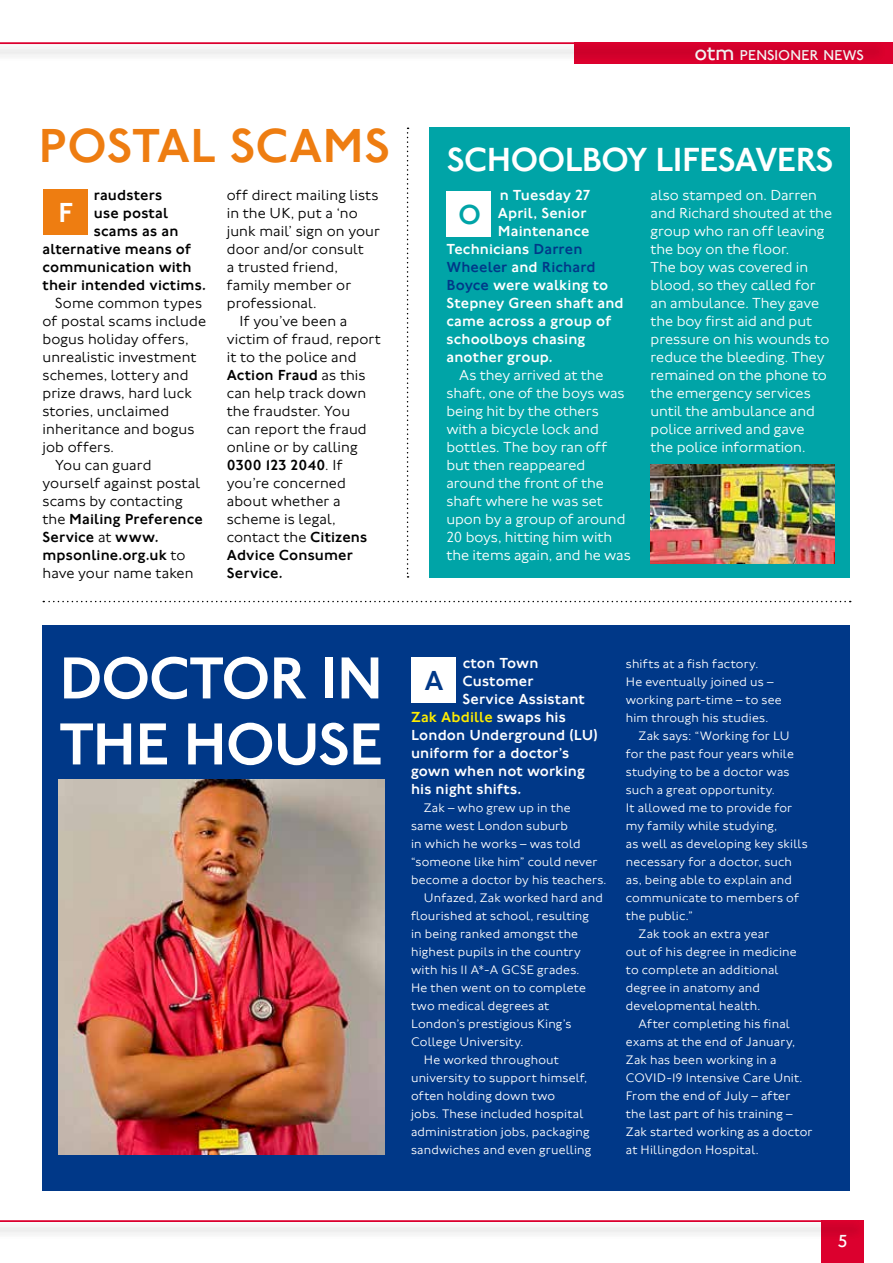
<style>
.page{position:relative;width:893px;height:1263px;background:#fff}
.page>*{position:absolute;margin:0;border:0;box-sizing:border-box;transform-origin:0 0}
.Headline_24pt{font:500 61.5px/66px "Johnston 100";letter-spacing:-.035em;color:#fff}
.Headline_24pt-2{font:500 49.2px "Johnston 100";letter-spacing:-.005em;color:#ee7d11}
.Headline_24pt-3{font:500 34.5px "Johnston 100";letter-spacing:-.035em;color:#fff}
.t1{font:500 28.35px "Johnston 100";color:#00a4a7}
.t2{font:500 28.35px "Johnston 100";color:#fff}
.t3{font:500 28.35px "Johnston 100";color:#003888}
.t4{font:18px "Johnston 100";color:#fff}
.BODY{font:300 15px/18px "Johnston 100";letter-spacing:.005em;color:#000}
.BODY___white{font:300 15px/18px "Johnston 100";letter-spacing:-.005em;color:#fff}
.opening_para___white{font:500 15px "Johnston 100";letter-spacing:.01em;color:#fff}
.opening_para{font:500 15px "Johnston 100";letter-spacing:.01em;color:#000}
.opening_para___white-2{font:500 15px "Johnston 100";letter-spacing:.01em;color:#ffed00}
.opening_para___white-3{font:500 15px "Johnston 100";letter-spacing:.01em;color:#003888}
.t5{font:14.7px "Johnston 100";letter-spacing:-.02em;color:#fff}
.BODY___white-2{font:300 12.75px/18px "Johnston 100";letter-spacing:.015em;color:#fff}
.s1{font-weight:500}
.s2{font-size:21px}
.s3{color:#003888}
.s4{color:#fff}
</style>
<div class="page">
<div style="left:821px;top:1220px;width:43px;height:43px;background:#dc002e"></div>
<div style="left:574px;top:43px;width:319px;height:21px;background:#dc002e"></div>
<div style="left:0;top:1220px;width:867px;height:19px;background:#f5f5f5"></div>
<hr style="left:0;top:1220px;width:850px;height:2px;background:#dc002e">
<div style="left:0;top:42px;width:888px;height:19px;background:#000;opacity:.25"></div>
<hr style="left:0;top:43px;width:872px;height:1px;background:#dc002e">
<div style="left:43px;top:625px;width:807px;height:566px;background:#003888"></div>
<div style="left:429px;top:128px;width:421px;height:450px;background:#00a4a7"></div>
<div style="left:446px;top:191px;width:45px;height:45px;background:#fff"></div>
<div style="left:43px;top:189px;width:44px;height:45px;background:#ee7d11"></div>
<svg style="left:407px;top:128px;width:2px;height:450px"></svg>
<svg style="left:43px;top:601px;width:808px;height:1px"></svg>
<img style="left:651px;top:464px;width:184px;height:100px">
<img style="left:59px;top:779px;width:326px;height:375px">
<div style="left:411px;top:657px;width:45px;height:45px;background:#fff"></div>
<p class="Headline_24pt-2" style="left:38px;top:118px;width:353px">POSTAL SCAMS</p>
<p class="opening_para" style="left:94px;top:186px;width:70px">raudsters</p>
<p class="opening_para" style="left:94px;top:204px;width:76px">use postal</p>
<p class="opening_para" style="left:94px;top:222px;width:86px">scams as an</p>
<p class="opening_para" style="left:43px;top:240px;width:150px">alternative means of</p>
<p class="opening_para" style="left:43px;top:258px;width:151px">communication with</p>
<p class="opening_para" style="left:43px;top:276px;width:165px">their intended victims.</p>
<p class="BODY" style="left:43px;top:294px;width:165px;text-indent:13px">Some common types of postal scams include bogus holiday offers, unrealistic investment schemes, lottery and prize draws, hard luck stories, unclaimed inheritance and bogus job offers.</p>
<p class="BODY" style="left:43px;top:456px;width:162px;text-indent:13px">You can guard yourself against postal scams by contacting the <span class="s1">Mailing Preference<br>Service</span> at <span class="s1">www. mpsonline.org.uk</span> to have your name taken</p>
<p class="BODY" style="left:227px;top:186px;width:155px">off direct mailing lists in the UK, put a ‘no junk mail’ sign on your door and/or consult<br>a trusted friend, family member or professional.</p>
<p class="BODY" style="left:227px;top:312px;width:156px;text-indent:13px">If you’ve been a victim of fraud, report it to the police and<br><span class="s1">Action Fraud</span> as this can help track down the fraudster. You<br>can report the fraud online or by calling<br><span class="s1">0300 123 2040</span>. If you’re concerned about whether a scheme is legal, contact the <span class="s1">Citizens<br>Advice Consumer<br>Service.</span></p>
<p class="t2" style="left:58px;top:196px;width:17px">F</p>
<p class="t5" style="left:694px;top:47px;width:171px"><span class="s2">otm</span> PENSIONER NEWS</p>
<p class="Headline_24pt-3" style="left:447px;top:141px;width:388px">SCHOOLBOY LIFESAVERS</p>
<p class="BODY___white" style="left:651px;top:186px;width:183px">also stamped on. Darren and Richard shouted at the group who ran off leaving the boy on the floor.<br>The boy was covered in blood, so they called for an ambulance. They gave the boy first aid and put pressure on his wounds to reduce the bleeding. They remained on the phone to the emergency services until the ambulance and police arrived and gave<br>the police information.</p>
<p class="opening_para___white" style="left:500px;top:186px;width:92px">n Tuesday 27</p>
<p class="opening_para___white" style="left:498px;top:204px;width:90px">April, Senior</p>
<p class="opening_para___white" style="left:498px;top:222px;width:93px">Maintenance</p>
<p class="opening_para___white" style="left:446px;top:240px;width:137px">Technicians <span class="s3">Darren</span></p>
<p class="opening_para___white-3" style="left:446px;top:258px;width:151px">Wheeler <span class="s4">and</span> Richard</p>
<p class="opening_para___white" style="left:446px;top:276px;width:163px"><span class="s3">Boyce</span> were walking to</p>
<p class="opening_para___white" style="left:446px;top:294px;width:179px">Stepney Green shaft and</p>
<p class="opening_para___white" style="left:446px;top:312px;width:166px">came across a group of</p>
<p class="opening_para___white" style="left:446px;top:330px;width:140px">schoolboys chasing</p>
<p class="opening_para___white" style="left:446px;top:348px;width:108px">another group.</p>
<p class="BODY___white" style="left:446px;top:366px;width:186px;text-indent:13px">As they arrived at the shaft, one of the boys was being hit by the others with a bicycle lock and bottles. The boy ran off but then reappeared around the front of the shaft where he was set upon by a group of around<br>20 boys, hitting him with the items again, and he was</p>
<p class="t1" style="left:458px;top:199px;width:25px">O</p>
<p class="Headline_24pt" style="left:59px;top:646px;width:327px">DOCTOR IN<br>THE HOUSE</p>
<p class="opening_para___white" style="left:463px;top:654px;width:77px">cton Town</p>
<p class="opening_para___white" style="left:462px;top:672px;width:73px">Customer</p>
<p class="opening_para___white" style="left:462px;top:690px;width:124px">Service Assistant</p>
<p class="opening_para___white-2" style="left:411px;top:708px;width:156px">Zak Abdille <span class="s4">swaps his</span></p>
<p class="opening_para___white" style="left:411px;top:726px;width:188px">London Underground (LU)</p>
<p class="opening_para___white" style="left:411px;top:744px;width:160px">uniform for a doctor’s</p>
<p class="opening_para___white" style="left:411px;top:762px;width:175px">gown when not working</p>
<p class="opening_para___white" style="left:411px;top:780px;width:112px">his night shifts.</p>
<p class="BODY___white-2" style="left:411px;top:799px;width:197px;text-indent:13px">Zak – who grew up in the<br>same west London suburb<br>in which he works – was told “someone like him” could never become a doctor by his teachers.</p>
<p class="BODY___white-2" style="left:411px;top:889px;width:193px;text-indent:13px">Unfazed, Zak worked hard and flourished at school, resulting in being ranked amongst the highest pupils in the country with his 11 A*-A GCSE grades.<br>He then went on to complete two medical degrees at<br>London’s prestigious King’s<br>College University.</p>
<p class="BODY___white-2" style="left:411px;top:1051px;width:182px;text-indent:13px">He worked throughout university to support himself, often holding down two<br>jobs. These included hospital administration jobs, packaging sandwiches and even gruelling</p>
<p class="t3" style="left:424px;top:665px;width:21px">A</p>
<p class="BODY___white-2" style="left:626px;top:655px;width:157px">shifts at a fish factory.<br>He eventually joined us – working part-time – to see him through his studies.</p>
<p class="BODY___white-2" style="left:626px;top:727px;width:183px;text-indent:13px">Zak says: “Working for LU for the past four years while studying to be a doctor was such a great opportunity.<br>It allowed me to provide for my family while studying,<br>as well as developing key skills necessary for a doctor, such as, being able to explain and communicate to members of the public.”</p>
<p class="BODY___white-2" style="left:626px;top:925px;width:172px;text-indent:13px">Zak took an extra year<br>out of his degree in medicine to complete an additional degree in anatomy and developmental health.</p>
<p class="BODY___white-2" style="left:626px;top:1015px;width:188px;text-indent:13px">After completing his final exams at the end of January,<br>Zak has been working in a<br>COVID-19 Intensive Care Unit.<br>From the end of July – after the last part of his training –<br>Zak started working as a doctor at Hillingdon Hospital.</p>
<h3 class="t4" style="left:838px;top:1231px;width:11px">5</h3>
</div>
